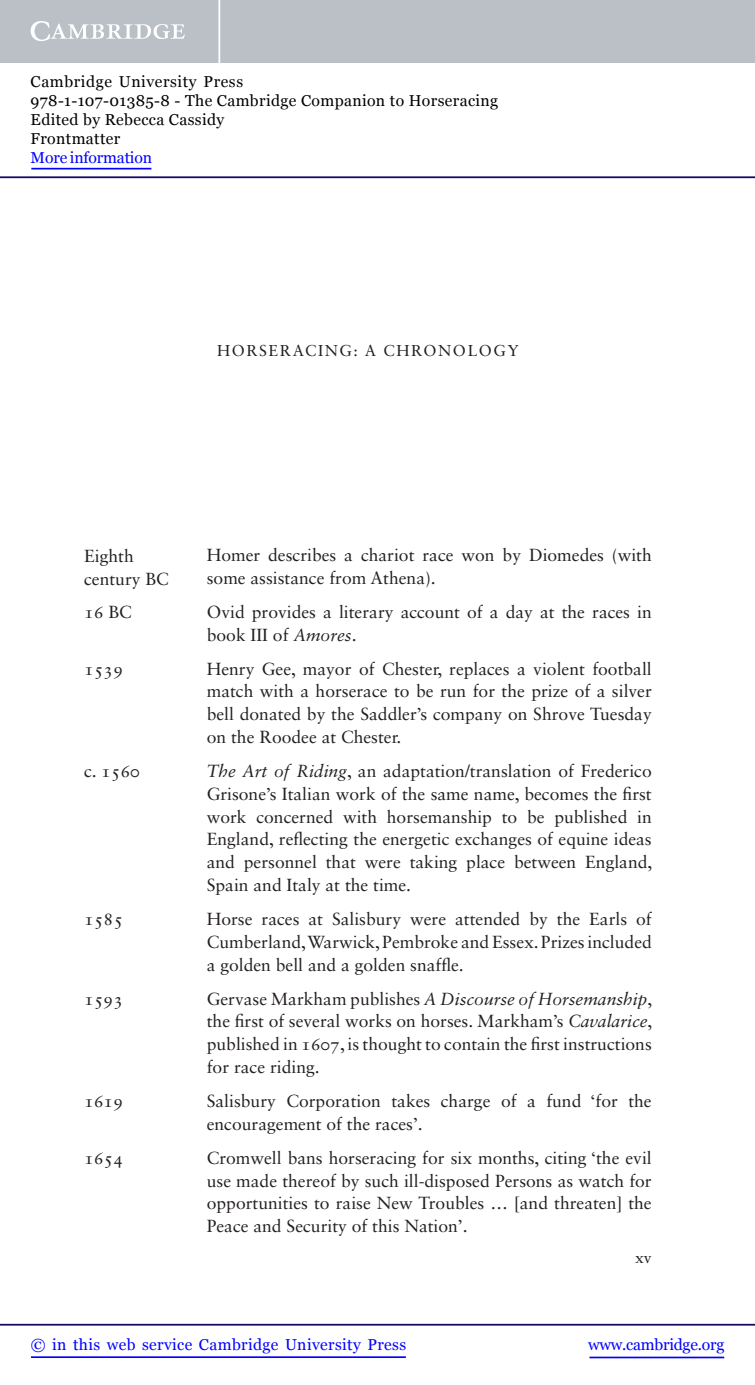
<style>
.page{position:relative;width:755px;height:1385px;background:#fff}
.page>*{position:absolute;margin:0;border:0;box-sizing:border-box;transform-origin:0 0}
.t1{font:17.5px/22.8px "Sabon LT Std";color:#231f20;text-align:justify}
.t2{font:15.75px/18.9px "Georgia";letter-spacing:.025em;color:#000}
.t3{font:15.75px "Georgia";letter-spacing:.025em;color:#00f}
.t4{font:15.75px "Sabon LT Std";letter-spacing:.21em;color:#231f20}
.t5{font:15.75px "Georgia";letter-spacing:-.015em;color:#00f}
.t6{font:15.75px "Georgia";letter-spacing:-.01em;color:#00f}
.s1{font-style:italic}
</style>
<div class="page">
<hr style="left:589px;top:1356px;width:134px;height:2px;background:#00f">
<hr style="left:0;top:1324px;width:754px;height:1px;background:#150666">
<hr style="left:31px;top:1356px;width:374px;height:2px;background:#00f">
<div style="left:0;top:0;width:754px;height:63px;background:#bac0c6"></div>
<svg style="left:31px;top:21px;width:154px;height:20px"></svg>
<hr style="left:218px;top:0;width:2px;height:63px;background:#fff">
<hr style="left:0;top:176px;width:754px;height:2px;background:#150666">
<hr style="left:31px;top:168px;width:120px;height:1px;background:#00f">
<p class="t2" style="left:31px;top:72px;width:469px">Cambridge University Press<br>978-1-107-01385-8 - The Cambridge Companion to Horseracing<br>Edited by Rebecca Cassidy<br>Frontmatter</p>
<p class="t6" style="left:31px;top:148px;width:123px">More information</p>
<p class="t4" style="left:217px;top:341px;width:290px">Horseracing: a chronology</p>
<p class="t1" style="left:207px;top:543px;width:446px">Homer describes a chariot race won by Diomedes (with some assistance from Athena).</p>
<p class="t1" style="left:84px;top:600px;width:93px">16 BC O</p>
<p class="t1" style="left:84px;top:544px;width:86px">Eighth century BC</p>
<p class="t1" style="left:207px;top:600px;width:446px;text-indent:15px">vid provides a literary account of a day at the races in book III of <span class="s1">Amores</span>.</p>
<p class="t1" style="left:84px;top:657px;width:40px">1539</p>
<p class="t1" style="left:207px;top:657px;width:446px">Henry Gee, mayor of Chester, replaces a violent football match with a horserace to be run for the prize of a silver bell donated by the Saddler’s company on Shrove Tuesday on the Roodee at Chester.</p>
<p class="t1" style="left:84px;top:759px;width:57px">c. 1560</p>
<p class="t1" style="left:207px;top:759px;width:447px"><span class="s1">The Art of Riding</span>, an adaptation/translation of Frederico Grisone’s Italian work of the same name, becomes the first work concerned with horsemanship to be published in England, reflecting the energetic exchanges of equine ideas and personnel that were taking place between England, Spain and Italy at the time.</p>
<p class="t1" style="left:84px;top:907px;width:40px">1585</p>
<p class="t1" style="left:207px;top:907px;width:446px">Horse races at Salisbury were attended by the Earls of Cumberland, Warwick, Pembroke and Essex. Prizes included a golden bell and a golden snaffle.</p>
<p class="t1" style="left:84px;top:987px;width:40px">1593</p>
<p class="t1" style="left:207px;top:987px;width:447px">Gervase Markham publishes <span class="s1">A Discourse of Horsemanship</span>, the first of several works on horses. Markham’s <span class="s1">Cavalarice</span>, published in 1607, is thought to contain the first instructions for race riding.</p>
<p class="t1" style="left:84px;top:1089px;width:40px">1619</p>
<p class="t1" style="left:207px;top:1089px;width:446px">Salisbury Corporation takes charge of a fund ‘for the encouragement of the races’.</p>
<p class="t1" style="left:84px;top:1146px;width:40px">1654</p>
<p class="t1" style="left:207px;top:1146px;width:446px">Cromwell bans horseracing for six months, citing ‘the evil use made thereof by such ill-disposed Persons as watch for opportunities to raise New Troubles … [and threaten] the Peace and Security of this Nation’.</p>
<p class="t4" style="left:634px;top:1248px;width:18px">xv</p>
<p class="t3" style="left:31px;top:1335px;width:376px">© in this web service Cambridge University Press</p>
<p class="t5" style="left:587px;top:1336px;width:137px">www.cambridge.org</p>
</div>
